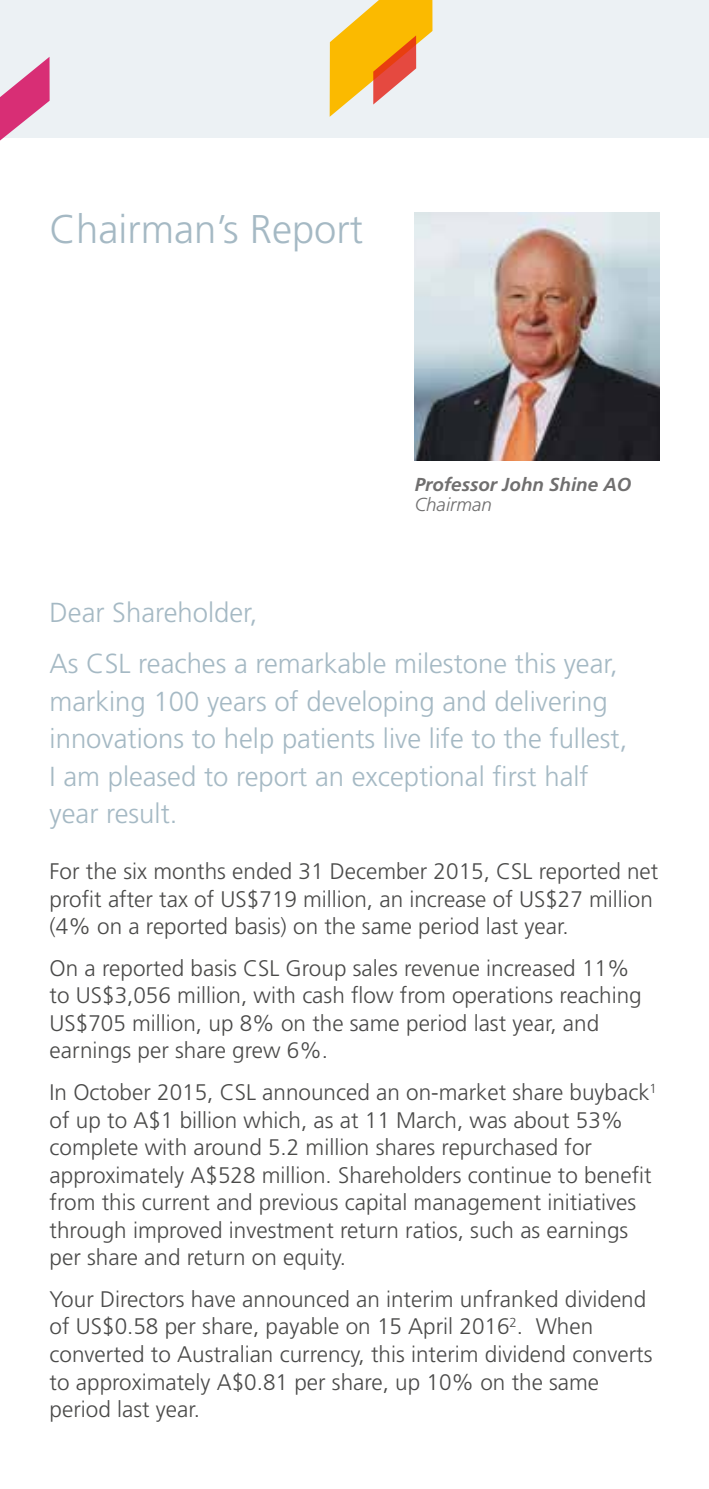
<style>
.page{position:relative;width:709px;height:1489px;background:#fff}
.page>*{position:absolute;margin:0;border:0;box-sizing:border-box;transform-origin:0 0}
.t1{font:300 40px "Frutiger LT Std";color:#a5b9c4}
.t2{font:300 27.5px/37.5px "Frutiger LT Std";color:#a5b9c4}
.t3{font:300 22.5px/27.5px "Frutiger LT Std";color:#4a4a49}
.t4{font:italic 700 18.75px "Frutiger LT Std";color:#706f6f}
.t5{font:italic 300 18.75px "Frutiger LT Std";color:#706f6f}
</style>
<div class="page">
<div style="left:0;top:0;width:709px;height:137px;background:#ecf1f4"></div>
<img style="left:414px;top:213px;width:245px;height:248px">
<svg style="left:0;top:57px;width:50px;height:83px"></svg>
<svg style="left:330px;top:0;width:102px;height:117px"></svg>
<h1 class="t1" style="left:50px;top:206px;width:315px">Chairman’s Report</h1>
<p class="t4" style="left:415px;top:473px;width:218px">Professor John Shine AO</p>
<p class="t5" style="left:415px;top:493px;width:79px">Chairman</p>
<p class="t2" style="left:50px;top:586px;width:569px;line-height:51.8px">Dear Shareholder,<br>As CSL reaches a remarkable milestone this year,</p>
<p class="t2" style="left:50px;top:683px;width:579px">marking 100 years of developing and delivering innovations to help patients live life to the fullest, I am pleased to report an exceptional first half year result.</p>
<p class="t3" style="left:50px;top:858px;width:610px">For the six months ended 31 December 2015, CSL reported net profit after tax of US$719 million, an increase of US$27 million (4% on a reported basis) on the same period last year.</p>
<p class="t3" style="left:50px;top:954px;width:593px">On a reported basis CSL Group sales revenue increased 11% to US$3,056 million, with cash flow from operations reaching US$705 million, up 8% on the same period last year, and earnings per share grew 6%.</p>
<p class="t3" style="left:50px;top:1078px;width:609px">In October 2015, CSL announced an on-market share buyback<sup>1 </sup>of up to A$1 billion which, as at 11 March, was about 53% complete with around 5.2 million shares repurchased for approximately A$528 million. Shareholders continue to benefit from this current and previous capital management initiatives through improved investment return ratios, such as earnings per share and return on equity.</p>
<p class="t3" style="left:50px;top:1285px;width:604px">Your Directors have announced an interim unfranked dividend of US$0.58 per share, payable on 15 April 2016<sup>2</sup>. When converted to Australian currency, this interim dividend converts to approximately A$0.81 per share, up 10% on the same period last year.</p>
</div>
